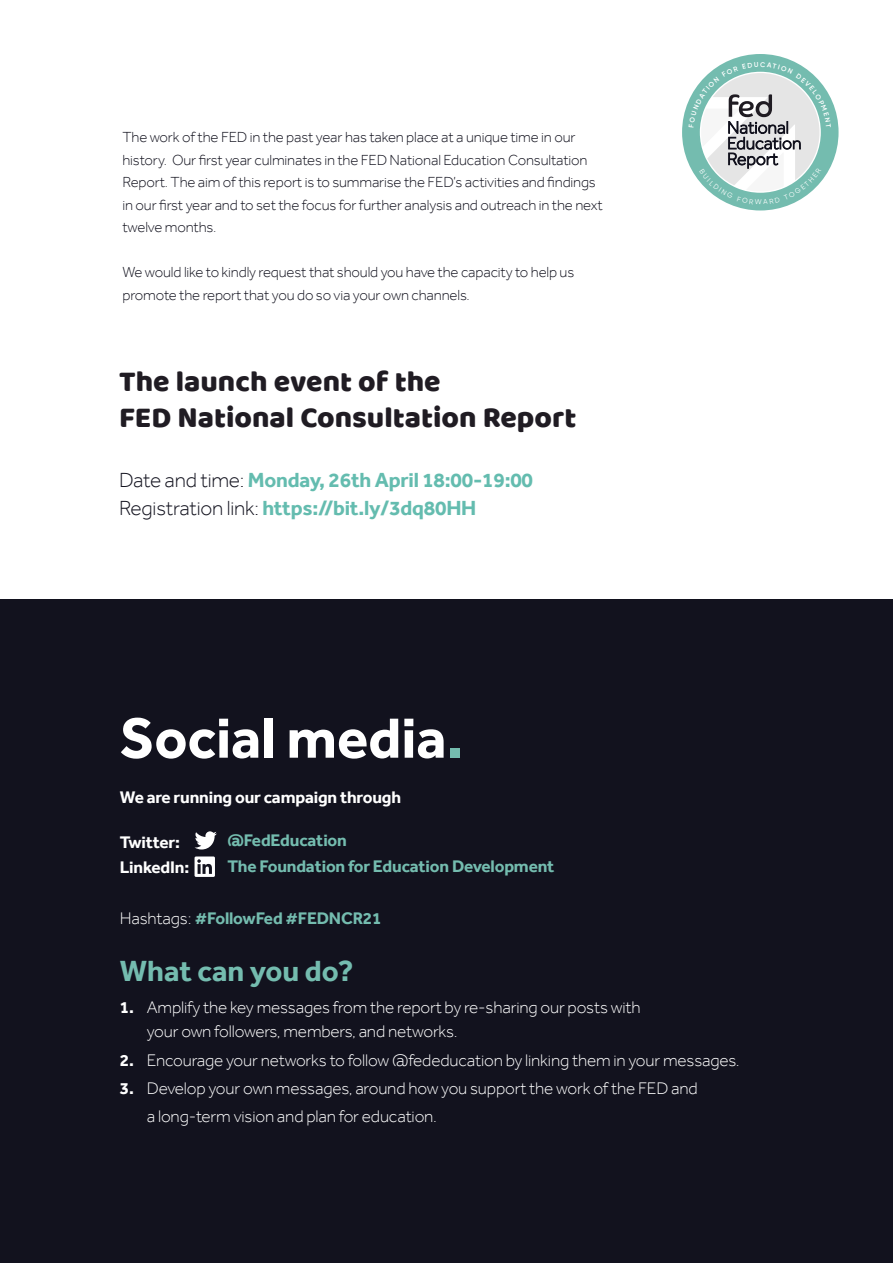
<style>
.page{position:relative;width:893px;height:1263px;background:#fff}
.page>*{position:absolute;margin:0;border:0;box-sizing:border-box;transform-origin:0 0}
.t1{font:700 58.5px "Effra";color:#fff}
.t2{font:30px/36px "Baloo";color:#201c23}
.t3{font:700 30px "Effra";color:#74bcaf}
.t4{font:700 21px/28.5px "Effra";letter-spacing:-.01em;color:#64bcaf}
.t5{font:300 17.55px/31.3px "Effra";color:#201c23}
.t6{font:300 17.25px/24px "Effra";letter-spacing:-.01em;color:#fff}
.t7{font:700 17.25px/25.7px "Effra";letter-spacing:-.01em;color:#74bcaf}
.t8{font:700 17.25px/25.5px "Effra";letter-spacing:-.01em;color:#fff}
.t9{font:300 15px/22.5px "Effra";letter-spacing:-.01em;color:#12121e}
.s1{font-weight:300;color:#12121e}
.s2{color:#74bcaf}
.s3{font-weight:300;color:#fff}
.s4{font-weight:700}
</style>
<div class="page">
<div style="left:1px;top:600px;width:892px;height:663px;background:#12121e"></div>
<svg style="left:195px;top:831px;width:22px;height:18px"></svg>
<svg style="left:195px;top:856px;width:20px;height:21px"></svg>
<svg style="left:682px;top:54px;width:156px;height:156px"></svg>
<p class="t9" style="left:122px;top:126px;width:482px">The work of the FED in the past year has taken place at a unique time in our history. Our first year culminates in the FED National Education Consultation Report. The aim of this report is to summarise the FED’s activities and findings in our first year and to set the focus for further analysis and outreach in the next twelve months.</p>
<p class="t9" style="left:122px;top:261px;width:453px">We would like to kindly request that should you have the capacity to help us promote the report that you do so via your own channels.</p>
<h2 class="t2" style="left:119px;top:362px;width:459px">The launch event of the<br>FED National Consultation Report</h2>
<h3 class="t4" style="left:119px;top:465px;width:415px"><span class="s1">Date and time:</span> Monday, 26th April 18:00-19:00<br><span class="s1">Registration link:</span> https://bit.ly/3dq80HH</h3>
<p class="t5" style="left:727px;top:112px;width:63px">National<br>Report</p>
<h1 class="t1" style="left:120px;top:703px;width:345px">Social media<span class="s2">.</span></h1>
<p class="t8" style="left:120px;top:784px;width:283px">We are running our campaign through</p>
<p class="t8" style="left:120px;top:829px;width:71px">Twitter:<br>LinkedIn:</p>
<p class="t7" style="left:120px;top:905px;width:263px"><span class="s3">Hashtags:</span> #FollowFed #FEDNCR21</p>
<h2 class="t3" style="left:120px;top:953px;width:235px">What can you do?</h2>
<p class="t6" style="left:147px;top:995px;width:495px;text-indent:-27px"><span class="s4">1.</span> Amplify the key messages from the report by re-sharing our posts with your own followers, members, and networks.</p>
<p class="t6" style="left:120px;top:1048px;width:621px"><span class="s4">2.</span> Encourage your networks to follow @fededucation by linking them in your messages.</p>
<p class="t6" style="left:147px;top:1074px;width:552px;line-height:28.5px;text-indent:-27px"><span class="s4">3.</span> Develop your own messages, around how you support the work of the FED and a long-term vision and plan for education.</p>
<p class="t7" style="left:227px;top:827px;width:329px">@FedEducation<br>The Foundation for Education Development</p>
</div>
